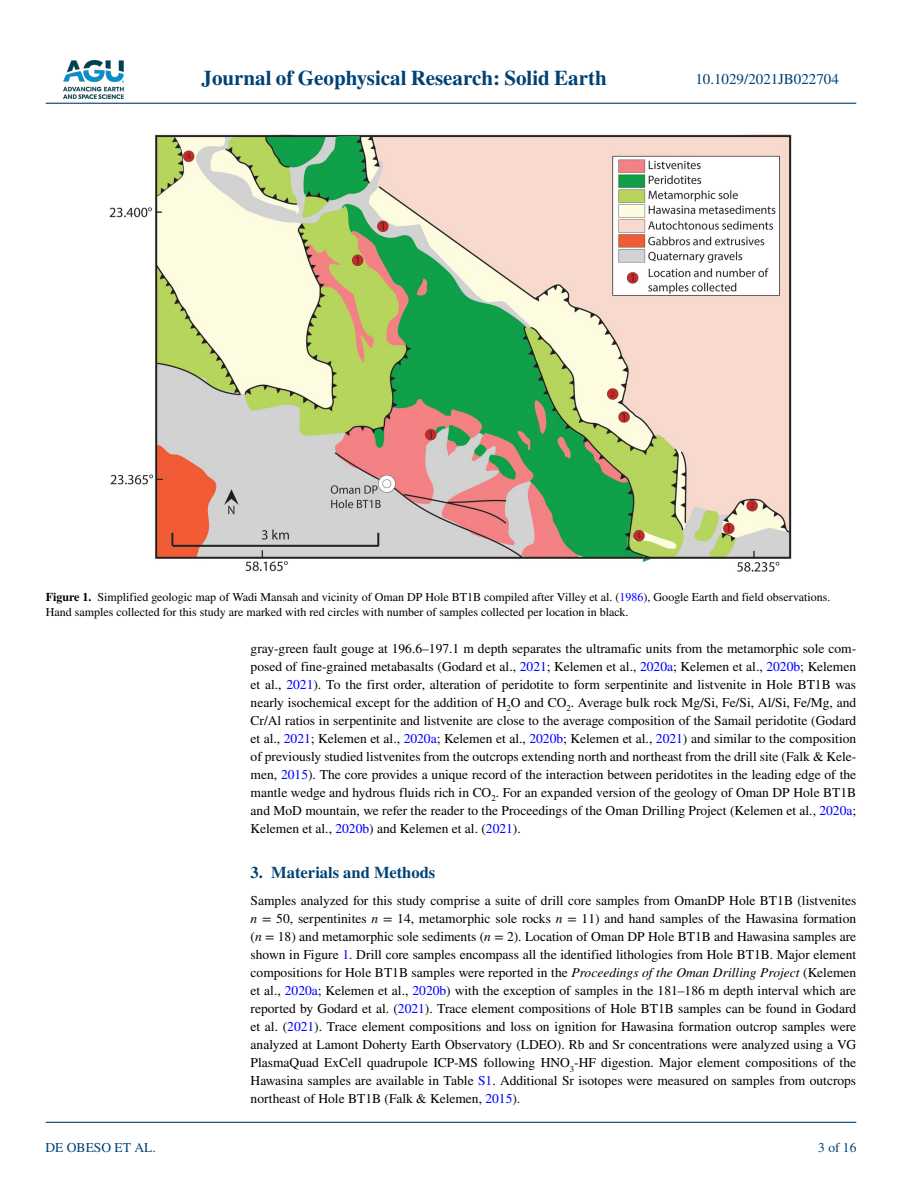
<style>
.page{position:relative;width:902px;height:1183px;background:#fff}
.page>*{position:absolute;margin:0;border:0;box-sizing:border-box;transform-origin:0 0}
.t1{font:700 21px "STIX";color:#004174}
.t2{font:700 16.5px "STIX";color:#004174}
.t3{font:15px "STIX";color:#004174}
.t4{font:13.5px/18px "STIX";color:#000;text-align:justify}
.t5{font:13.5px "STIX";color:#004174}
.t6{font:12px/15px "STIX";color:#000}
.s1{font-weight:700}
.s2{color:#00f}
.s3{font-style:italic}
</style>
<div class="page">
<img style="left:63px;top:60px;width:60px;height:39px">
<hr style="left:46px;top:103px;width:810px;height:1px;background:#004174">
<hr style="left:46px;top:1121px;width:810px;height:1px;background:#004174">
<img style="left:109px;top:134px;width:682px;height:438px">
<h1 class="t1" style="left:201px;top:66px;width:407px">Journal of Geophysical Research: Solid Earth</h1>
<p class="t3" style="left:695px;top:69px;width:145px">10.1029/2021JB022704</p>
<p class="t6" style="left:46px;top:589px;width:786px"><span class="s1">Figure 1.</span> Simplified geologic map of Wadi Mansah and vicinity of Oman DP Hole BT1B compiled after Villey et al. (<span class="s2">1986</span>), Google Earth and field observations.<br>Hand samples collected for this study are marked with red circles with number of samples collected per location in black.</p>
<p class="t5" style="left:45px;top:1138px;width:112px">DE OBESO ET AL.</p>
<p class="t4" style="left:250px;top:640px;width:607px">gray-green fault gouge at 196.6–197.1 m depth separates the ultramafic units from the metamorphic sole com&shy;posed of fine-grained metabasalts (Godard et al., <span class="s2">2021</span>; Kelemen et al., <span class="s2">2020a</span>; Kelemen et al., <span class="s2">2020b</span>; Kelemen et al., <span class="s2">2021</span>). To the first order, alteration of peridotite to form serpentinite and listvenite in Hole BT1B was nearly isochemical except for the addition of H<sub>2</sub>O and CO<sub>2</sub>. Average bulk rock Mg/Si, Fe/Si, Al/Si, Fe/Mg, and Cr/Al ratios in serpentinite and listvenite are close to the average composition of the Samail peridotite (Godard et al., <span class="s2">2021</span>; Kelemen et al., <span class="s2">2020a</span>; Kelemen et al., <span class="s2">2020b</span>; Kelemen et al., <span class="s2">2021</span>) and similar to the composition of previously studied listvenites from the outcrops extending north and northeast from the drill site (Falk &amp; Kele&shy;men, <span class="s2">2015</span>). The core provides a unique record of the interaction between peridotites in the leading edge of the mantle wedge and hydrous fluids rich in CO<sub>2</sub>. For an expanded version of the geology of Oman DP Hole BT1B and MoD mountain, we refer the reader to the Proceedings of the Oman Drilling Project (Kelemen et al., <span class="s2">2020a</span>; Kelemen et al., <span class="s2">2020b</span>) and Kelemen et al. (<span class="s2">2021</span>).</p>
<p class="t2" style="left:250px;top:862px;width:186px">3. Materials and Methods</p>
<p class="t4" style="left:250px;top:892px;width:607px">Samples analyzed for this study comprise a suite of drill core samples from OmanDP Hole BT1B (listvenites <span class="s3">n</span> = 50, serpentinites <span class="s3">n</span> = 14, metamorphic sole rocks <span class="s3">n</span> = 11) and hand samples of the Hawasina formation (<span class="s3">n</span> = 18) and metamorphic sole sediments (<span class="s3">n</span> = 2). Location of Oman DP Hole BT1B and Hawasina samples are shown in Figure <span class="s2">1</span>. Drill core samples encompass all the identified lithologies from Hole BT1B. Major element compositions for Hole BT1B samples were reported in the <span class="s3">Proceedings of the Oman Drilling Project</span> (Kelemen et al., <span class="s2">2020a</span>; Kelemen et al., <span class="s2">2020b</span>) with the exception of samples in the 181–186 m depth interval which are reported by Godard et al. (<span class="s2">2021</span>). Trace element compositions of Hole BT1B samples can be found in Godard et al. (<span class="s2">2021</span>). Trace element compositions and loss on ignition for Hawasina formation outcrop samples were analyzed at Lamont Doherty Earth Observatory (LDEO). Rb and Sr concentrations were analyzed using a VG PlasmaQuad ExCell quadrupole ICP-MS following HNO<sub>3</sub>-HF digestion. Major element compositions of the Hawasina samples are available in Table <span class="s2">S1</span>. Additional Sr isotopes were measured on samples from outcrops northeast of Hole BT1B (Falk &amp; Kelemen, <span class="s2">2015</span>).</p>
<p class="t5" style="left:818px;top:1138px;width:40px">3 of 16</p>
</div>
